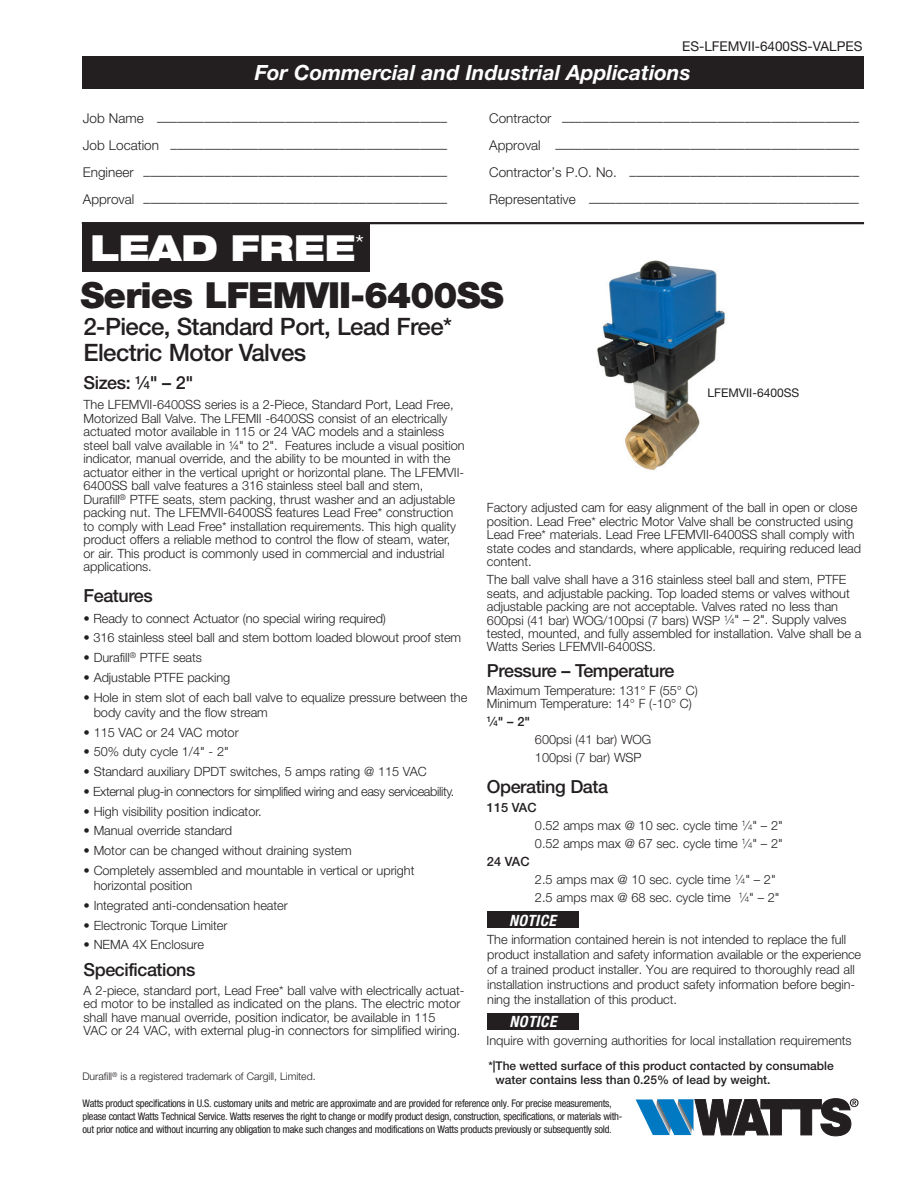
<style>
.page{position:relative;width:918px;height:1188px;background:#fff}
.page>*{position:absolute;margin:0;border:0;box-sizing:border-box;transform-origin:0 0}
.t1{font:900 36px "Helvetica Neue LT Std";letter-spacing:-.025em;color:#231f20}
.t2{font:900 expanded 36px "Helvetica Neue LT Std";color:#fff}
.t3{font:500 24px/25.5px "Helvetica Neue LT Std";letter-spacing:-.025em;color:#231f20}
.t4{font:italic 700 21px "Helvetica Neue LT Std";color:#fff}
.t5{font:500 18px "Helvetica Neue LT Std";letter-spacing:-.025em;color:#231f20}
.t6{font:italic 700 condensed 15.6px "Helvetica Neue LT Std";letter-spacing:.025em;color:#fff}
.t7{font:300 13.5px "Helvetica Neue LT Std";color:#231f20}
.t8{font:13.5px "Helvetica Neue LT Std";color:#231f20}
.t9{font:300 12.75px/13.5px "Helvetica Neue LT Std";letter-spacing:-.005em;color:#231f20}
.t10{font:300 12.75px "Helvetica Neue LT Std";letter-spacing:-.03em;color:#231f20}
.t11{font:500 12.75px "Helvetica Neue LT Std";letter-spacing:-.005em;color:#231f20}
.t12{font:500 12px/13.5px "Helvetica Neue LT Std";color:#231f20}
.t13{font:12px "Helvetica Neue LT Std";color:#231f20}
.t14{font:condensed 10.5px/13.2px "Helvetica Neue LT Std";letter-spacing:-.025em;color:#231f20}
.t15{font:300 10.5px "Helvetica Neue LT Std";letter-spacing:-.005em;color:#231f20}
.s1{font-size:11.1px}
.s2{font-size:7.95px}
</style>
<div class="page">
<img style="left:597px;top:260px;width:128px;height:210px">
<div style="left:82px;top:57px;width:781px;height:32px;background:#231f20"></div>
<hr style="left:82px;top:222px;width:782px;height:2px;background:#231f20">
<div style="left:82px;top:223px;width:288px;height:49px;background:#231f20"></div>
<div style="left:488px;top:1013px;width:91px;height:17px;background:#231f20"></div>
<div style="left:487px;top:911px;width:91px;height:17px;background:#231f20"></div>
<svg style="left:636px;top:1098px;width:223px;height:38px"></svg>
<p class="t8" style="left:682px;top:38px;width:182px">ES-LFEMVII-6400SS-VALPES</p>
<h3 class="t4" style="left:255px;top:60px;width:437px">For Commercial and Industrial Applications</h3>
<p class="t7" style="left:83px;top:113px;width:366px">Job Name –––––––––––––––––––––––––––––––––––––––––––</p>
<p class="t7" style="left:489px;top:113px;width:371px">Contractor ––––––––––––––––––––––––––––––––––––––––––––</p>
<p class="t7" style="left:83px;top:140px;width:366px">Job Location –––––––––––––––––––––––––––––––––––––––––</p>
<p class="t7" style="left:489px;top:140px;width:371px">Approval –––––––––––––––––––––––––––––––––––––––––––––</p>
<p class="t7" style="left:83px;top:167px;width:366px">Engineer –––––––––––––––––––––––––––––––––––––––––––––</p>
<p class="t7" style="left:489px;top:167px;width:371px">Contractor’s P.O. No. ––––––––––––––––––––––––––––––––––</p>
<p class="t7" style="left:83px;top:194px;width:366px">Approval –––––––––––––––––––––––––––––––––––––––––––––</p>
<p class="t7" style="left:489px;top:194px;width:371px">Representative ––––––––––––––––––––––––––––––––––––––––</p>
<h1 class="t2" style="left:90px;top:224px;width:276px">LEAD FREE<sup>*</sup></h1>
<h1 class="t1" style="left:80px;top:273px;width:425px">Series LFEMVII-6400SS</h1>
<h2 class="t3" style="left:84px;top:314px;width:370px">2-Piece, Standard Port, Lead Free*<br>Electric Motor Valves</h2>
<h3 class="t5" style="left:84px;top:372px;width:111px">Sizes: <sup>1</sup>⁄<span class="s1">4</span>" – 2"</h3>
<p class="t9" style="left:84px;top:397px;width:383px">The LFEMVII-6400SS series is a 2-Piece, Standard Port, Lead Free, Motorized Ball Valve. The LFEMII -6400SS consist of an electrically actuated motor available in 115 or 24 VAC models and a stainless steel ball valve available in ¼" to 2". Features include a visual position indicator, manual override, and the ability to be mounted in with the actuator either in the vertical upright or horizontal plane. The LFEMVII-6400SS ball valve features a 316 stainless steel ball and stem, Durafill<sup>®</sup> PTFE seats, stem packing, thrust washer and an adjustable packing nut. The LFEMVII-6400SS features Lead Free* construction to comply with Lead Free* installation requirements. This high quality product offers a reliable method to control the flow of steam, water, or air. This product is commonly used in commercial and industrial applications.</p>
<h3 class="t5" style="left:84px;top:585px;width:71px">Features</h3>
<p class="t9" style="left:84px;top:611px;width:304px">• Ready to connect Actuator (no special wiring required)</p>
<p class="t9" style="left:84px;top:631px;width:379px">• 316 stainless steel ball and stem bottom loaded blowout proof stem</p>
<p class="t9" style="left:84px;top:651px;width:120px">• Durafill<sup>®</sup> PTFE seats</p>
<p class="t9" style="left:84px;top:670px;width:148px">• Adjustable PTFE packing</p>
<p class="t9" style="left:94px;top:689px;width:375px;line-height:15.3px;text-indent:-10px">• Hole in stem slot of each ball valve to equalize pressure between the body cavity and the flow stream</p>
<p class="t9" style="left:84px;top:725px;width:157px">• 115 VAC or 24 VAC motor</p>
<p class="t9" style="left:84px;top:745px;width:147px">• 50% duty cycle 1/4" - 2"</p>
<p class="t9" style="left:84px;top:765px;width:345px">• Standard auxiliary DPDT switches, 5 amps rating @ 115 VAC</p>
<p class="t10" style="left:84px;top:784px;width:372px">• External plug-in connectors for simplified wiring and easy serviceability.</p>
<p class="t9" style="left:84px;top:804px;width:180px">• High visibility position indicator.</p>
<p class="t9" style="left:84px;top:824px;width:150px">• Manual override standard</p>
<p class="t9" style="left:84px;top:843px;width:270px">• Motor can be changed without draining system</p>
<p class="t9" style="left:94px;top:862px;width:322px;line-height:15.3px;text-indent:-10px">• Completely assembled and mountable in vertical or upright horizontal position</p>
<p class="t9" style="left:84px;top:898px;width:206px">• Integrated anti-condensation heater</p>
<p class="t9" style="left:84px;top:918px;width:145px">• Electronic Torque Limiter</p>
<p class="t9" style="left:84px;top:938px;width:122px">• NEMA 4X Enclosure</p>
<h3 class="t5" style="left:84px;top:959px;width:113px">Specifications</h3>
<p class="t9" style="left:84px;top:983px;width:382px">A 2-piece, standard port, Lead Free* ball valve with electrically actuat&shy;ed motor to be installed as indicated on the plans. The electric motor shall have manual override, position indicator, be available in 115<br>VAC or 24 VAC, with external plug-in connectors for simplified wiring.</p>
<p class="t15" style="left:82px;top:1070px;width:235px">Durafill<sup>®</sup> is a registered trademark of Cargill, Limited.</p>
<p class="t13" style="left:708px;top:386px;width:93px">LFEMVII-6400SS</p>
<p class="t9" style="left:487px;top:501px;width:376px">Factory adjusted cam for easy alignment of the ball in open or close position. Lead Free* electric Motor Valve shall be constructed using Lead Free* materials. Lead Free LFEMVII-6400SS shall comply with state codes and standards, where applicable, requiring reduced lead content.</p>
<p class="t9" style="left:487px;top:572px;width:376px">The ball valve shall have a 316 stainless steel ball and stem, PTFE seats, and adjustable packing. Top loaded stems or valves without adjustable packing are not acceptable. Valves rated no less than 600psi (41 bar) WOG/100psi (7 bars) WSP <sup>1</sup>⁄<span class="s2">4</span>" – 2". Supply valves tested, mounted, and fully assembled for installation. Valve shall be a Watts Series LFEMVII-6400SS.</p>
<h3 class="t5" style="left:487px;top:660px;width:189px">Pressure – Temperature</h3>
<p class="t9" style="left:487px;top:683px;width:212px">Maximum Temperature: 131° F (55° C)<br>Minimum Temperature: 14° F (-10° C)</p>
<p class="t11" style="left:487px;top:714px;width:45px"><sup>1</sup>⁄<span class="s2">4</span>" – 2"</p>
<p class="t9" style="left:535px;top:730px;width:118px;line-height:18px">600psi (41 bar) WOG<br>100psi (7 bar) WSP</p>
<h3 class="t5" style="left:487px;top:776px;width:123px">Operating Data</h3>
<p class="t11" style="left:487px;top:800px;width:51px">115 VAC</p>
<p class="t9" style="left:535px;top:818px;width:249px">0.52 amps max @ 10 sec. cycle time <sup>1</sup>⁄<span class="s2">4</span>" – 2"</p>
<p class="t9" style="left:535px;top:836px;width:249px">0.52 amps max @ 67 sec. cycle time <sup>1</sup>⁄<span class="s2">4</span>" – 2"</p>
<p class="t11" style="left:487px;top:854px;width:44px">24 VAC</p>
<p class="t9" style="left:535px;top:872px;width:242px">2.5 amps max @ 10 sec. cycle time <sup>1</sup>⁄<span class="s2">4</span>" – 2"</p>
<p class="t9" style="left:535px;top:890px;width:246px">2.5 amps max @ 68 sec. cycle time <sup>1</sup>⁄<span class="s2">4</span>" – 2"</p>
<p class="t6" style="left:509px;top:911px;width:48px">NOTICE</p>
<p class="t9" style="left:487px;top:931px;width:375px;line-height:15px">The information contained herein is not intended to replace the full product installation and safety information available or the experience of a trained product installer. You are required to thoroughly read all installation instructions and product safety information before begin&shy;ning the installation of this product.</p>
<p class="t6" style="left:510px;top:1012px;width:48px">NOTICE</p>
<p class="t9" style="left:487px;top:1033px;width:367px">Inquire with governing authorities for local installation requirements</p>
<p class="t12" style="left:496px;top:1059px;width:340px;text-indent:-7px">*|The wetted surface of this product contacted by consumable water contains less than 0.25% of lead by weight.</p>
<p class="t14" style="left:82px;top:1096px;width:542px">Watts product specifications in U.S. customary units and metric are approximate and are provided for reference only. For precise measurements, please contact Watts Technical Service. Watts reserves the right to change or modify product design, construction, specifications, or materials with&shy;out prior notice and without incurring any obligation to make such changes and modifications on Watts products previously or subsequently sold.</p>
</div>
